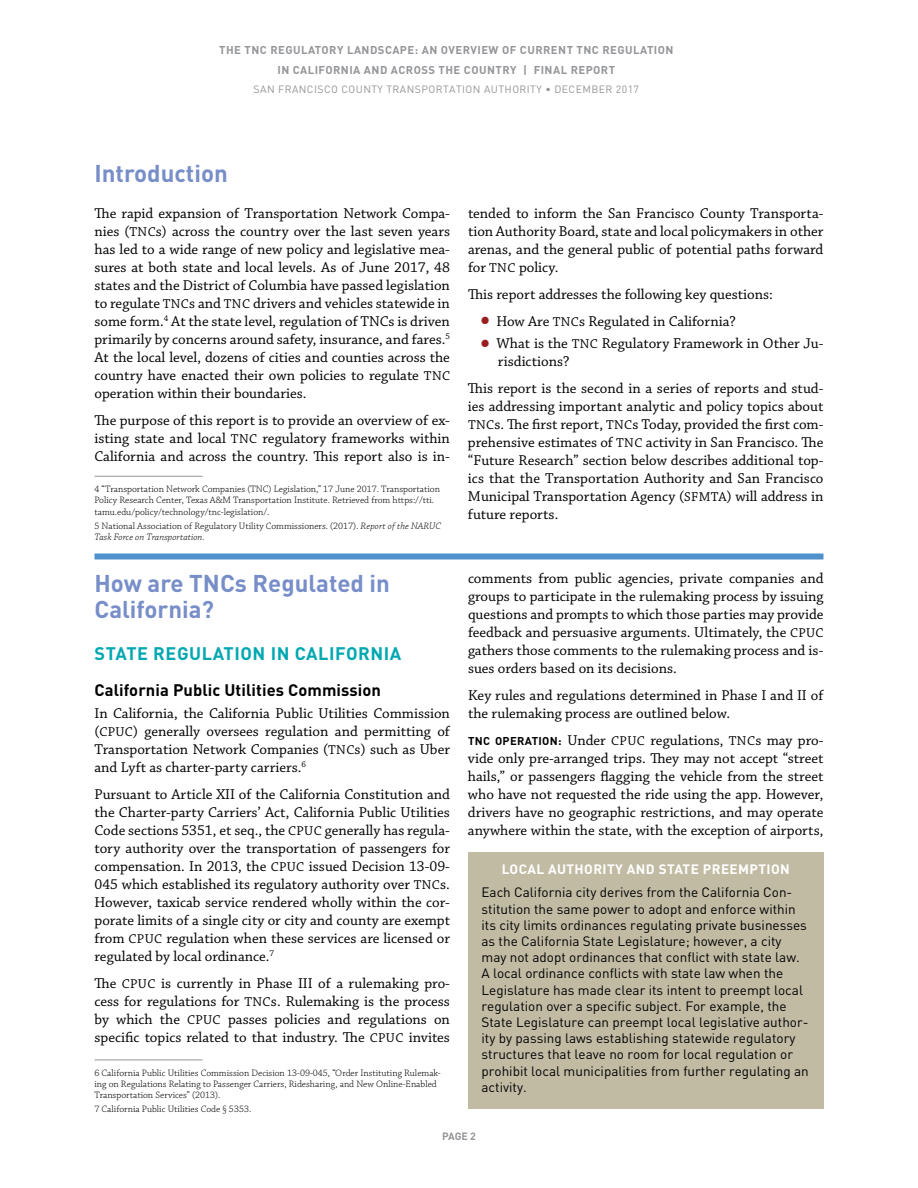
<style>
.page{position:relative;width:918px;height:1188px;background:#fff}
.page>*{position:absolute;margin:0;border:0;box-sizing:border-box;transform-origin:0 0}
.t1{font:700 24px/25.5px "DIN";color:#778ec8}
.t2{font:700 18px "DIN";letter-spacing:.03em;color:#00a7b1}
.t3{font:700 16.5px "DIN";letter-spacing:.005em;color:#000}
.t4{font:15px/18px "Chaparral Pro";color:#000;text-align:justify}
.t5{font:13.5px/16.2px "DIN";color:#000}
.t6{font:700 13.5px "DIN";letter-spacing:.03em;color:#fff}
.t7{font:700 11.25px/19.5px "DIN";letter-spacing:.04em;color:#939598;text-align:center}
.t8{font:10.5px "DIN";letter-spacing:.04em;color:#939598}
.t9{font:700 10.5px "DIN";color:#939598}
.t10{font:300 9.75px/11.2px "Chaparral Pro";color:#000}
.s1{font-size:13.5px}
.s2{font-style:italic}
.s3{font-weight:700;font-size:25.5px;color:#991f1f}
.s4{font-family:"DIN";font-weight:700;font-size:11.25px}
</style>
<div class="page">
<hr style="left:94px;top:476px;width:108px;height:1px;background:#939598">
<div style="left:94px;top:554px;width:730px;height:6px;background:#5091cd"></div>
<hr style="left:94px;top:1060px;width:108px;height:1px;background:#939598">
<div style="left:468px;top:852px;width:356px;height:256px;background:#c1bba4"></div>
<p class="t7" style="left:219px;top:40px;width:456px">THE TNC REGULATORY LANDSCAPE: AN OVERVIEW OF CURRENT TNC REGULATION<br>IN CALIFORNIA AND ACROSS THE COUNTRY | FINAL REPORT</p>
<p class="t8" style="left:254px;top:83px;width:387px">SAN FRANCISCO COUNTY TRANSPORTATION AUTHORITY • DECEMBER 2017</p>
<h1 class="t1" style="left:94px;top:159px;width:135px">Introduction</h1>
<p class="t4" style="left:94px;top:205px;width:357px">The rapid expansion of Transportation Network Compa&shy;nies (<span class="s1">TNC</span>s) across the country over the last seven years has led to a wide range of new policy and legislative mea&shy;sures at both state and local levels. As of June 2017, 48 states and the District of Columbia have passed legislation to regulate <span class="s1">TNC</span>s and <span class="s1">TNC</span> drivers and vehicles statewide in some form.<sup>4</sup> At the state level, regulation of TNCs is driven primarily by concerns around safety, insurance, and fares.<sup>5<br></sup>At the local level, dozens of cities and counties across the country have enacted their own policies to regulate <span class="s1">TNC </span>operation within their boundaries.</p>
<p class="t4" style="left:94px;top:412px;width:357px">The purpose of this report is to provide an overview of ex&shy;isting state and local <span class="s1">TNC</span> regulatory frameworks within California and across the country. This report also is in-</p>
<p class="t10" style="left:94px;top:484px;width:347px">4 “Transportation Network Companies (TNC) Legislation,” 17 June 2017. Transportation<br>Policy Research Center, Texas A&amp;M Transportation Institute. Retrieved from https://tti. tamu.edu/policy/technology/tnc-legislation/.</p>
<p class="t10" style="left:94px;top:520px;width:348px">5 National Association of Regulatory Utility Commissioners. (2017). <span class="s2">Report of the NARUC<br>Task Force on Transportation.</span></p>
<h1 class="t1" style="left:94px;top:570px;width:297px">How are TNCs Regulated in<br>California?</h1>
<p class="t2" style="left:94px;top:642px;width:308px">STATE REGULATION IN CALIFORNIA</p>
<p class="t3" style="left:94px;top:679px;width:288px">California Public Utilities Commission</p>
<p class="t4" style="left:94px;top:705px;width:357px">In California, the California Public Utilities Commission (<span class="s1">CPUC</span>) generally oversees regulation and permitting of Transportation Network Companies (<span class="s1">TNC</span>s) such as Uber and Lyft as charter-party carriers.<sup>6</sup></p>
<p class="t4" style="left:94px;top:786px;width:357px">Pursuant to Article XII of the California Constitution and the Charter-party Carriers’ Act, California Public Utilities Code sections 5351, et seq., the <span class="s1">CPUC</span> generally has regula&shy;tory authority over the transportation of passengers for compensation. In 2013, the <span class="s1">CPUC</span> issued Decision 13-09- 045 which established its regulatory authority over <span class="s1">TNC</span>s.<br>However, taxicab service rendered wholly within the cor&shy;porate limits of a single city or city and county are exempt from <span class="s1">CPUC</span> regulation when these services are licensed or regulated by local ordinance.<sup>7</sup></p>
<p class="t4" style="left:94px;top:975px;width:357px">The <span class="s1">CPUC</span> is currently in Phase III of a rulemaking pro&shy;cess for regulations for <span class="s1">TNC</span>s. Rulemaking is the process by which the <span class="s1">CPUC</span> passes policies and regulations on specific topics related to that industry. The <span class="s1">CPUC</span> invites</p>
<p class="t10" style="left:94px;top:1067px;width:348px">6 California Public Utilities Commission Decision 13-09-045, “Order Instituting Rulemak&shy;ing on Regulations Relating to Passenger Carriers, Ridesharing, and New Online-Enabled<br>Transportation Services” (2013).</p>
<p class="t10" style="left:94px;top:1104px;width:158px">7 California Public Utilities Code § 5353.</p>
<p class="t4" style="left:468px;top:205px;width:357px">tended to inform the San Francisco County Transporta&shy;tion Authority Board, state and local policymakers in other arenas, and the general public of potential paths forward for <span class="s1">TNC</span> policy.</p>
<p class="t4" style="left:468px;top:286px;width:306px">This report addresses the following key questions:</p>
<p class="t4" style="left:480px;top:313px;width:258px"><span class="s3">•</span> How Are <span class="s1">TNC</span>s Regulated in California?</p>
<p class="t4" style="left:498px;top:335px;width:327px;text-indent:-18px"><span class="s3">•</span> What is the <span class="s1">TNC</span> Regulatory Framework in Other Ju&shy;risdictions?</p>
<p class="t4" style="left:468px;top:380px;width:357px">This report is the second in a series of reports and stud&shy;ies addressing important analytic and policy topics about <span class="s1">TNC</span>s. The first report, <span class="s1">TNC</span>s Today, provided the first com&shy;prehensive estimates of <span class="s1">TNC</span> activity in San Francisco. The “Future Research” section below describes additional top&shy;ics that the Transportation Authority and San Francisco Municipal Transportation Agency (<span class="s1">SFMTA</span>) will address in future reports.</p>
<p class="t4" style="left:468px;top:570px;width:357px">comments from public agencies, private companies and groups to participate in the rulemaking process by issuing questions and prompts to which those parties may provide feedback and persuasive arguments. Ultimately, the <span class="s1">CPUC </span>gathers those comments to the rulemaking process and is&shy;sues orders based on its decisions.</p>
<p class="t4" style="left:468px;top:687px;width:357px">Key rules and regulations determined in Phase I and II of the rulemaking process are outlined below.</p>
<p class="t4" style="left:468px;top:732px;width:357px"><span class="s4">TNC OPERATION:</span> Under <span class="s1">CPUC</span> regulations, <span class="s1">TNC</span>s may pro&shy;vide only pre-arranged trips. They may not accept “street hails,” or passengers flagging the vehicle from the street who have not requested the ride using the app. However, drivers have no geographic restrictions, and may operate anywhere within the state, with the exception of airports,</p>
<p class="t6" style="left:502px;top:860px;width:289px">LOCAL AUTHORITY AND STATE PREEMPTION</p>
<p class="t5" style="left:481px;top:884px;width:329px">Each California city derives from the California Con&shy;stitution the same power to adopt and enforce within its city limits ordinances regulating private businesses as the California State Legislature; however, a city may not adopt ordinances that conflict with state law.<br>A local ordinance conflicts with state law when the Legislature has made clear its intent to preempt local regulation over a specific subject. For example, the State Legislature can preempt local legislative author&shy;ity by passing laws establishing statewide regulatory structures that leave no room for local regulation or prohibit local municipalities from further regulating an activity.</p>
<p class="t9" style="left:442px;top:1129px;width:35px">PAGE 2</p>
</div>
